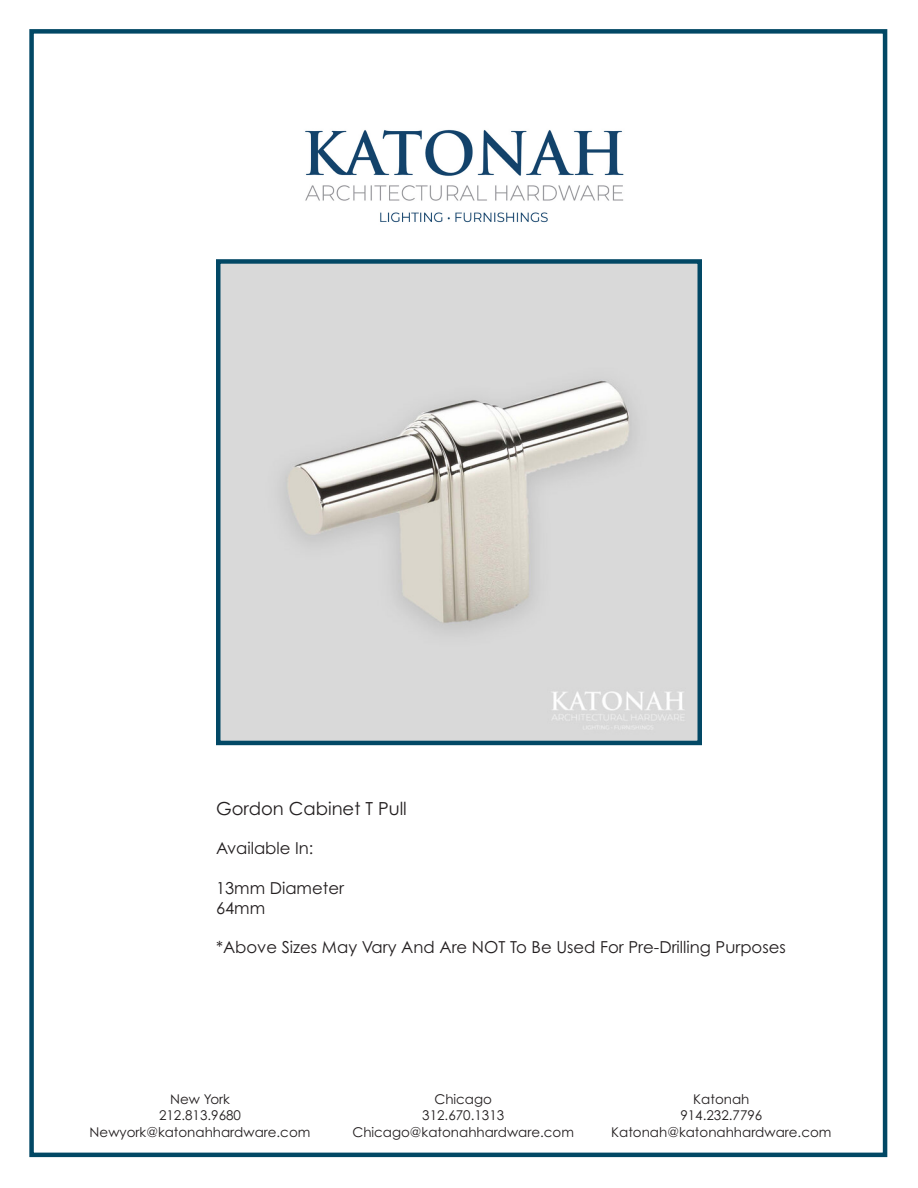
<style>
.page{position:relative;width:918px;height:1188px;background:#fff}
.page>*{position:absolute;margin:0;border:0;box-sizing:border-box;transform-origin:0 0}
.t1{font:18px "Century Gothic Pro";color:#231f20}
.t2{font:16.5px "Century Gothic Pro";color:#231f20}
.t3{font:13.5px "Century Gothic Pro";color:#231f20}
</style>
<div class="page">
<div style="left:29px;top:29px;width:858px;height:1128px;border:4px solid #024865"></div>
<img style="left:221px;top:264px;width:476px;height:476px">
<div style="left:216px;top:259px;width:486px;height:486px;border:4px solid #024865"></div>
<img style="left:305px;top:129px;width:319px;height:94px">
<p class="t1" style="left:216px;top:797px;width:192px">Gordon Cabinet T Pull</p>
<p class="t2" style="left:216px;top:838px;width:99px">Available In:</p>
<p class="t2" style="left:216px;top:878px;width:130px">13mm Diameter</p>
<p class="t2" style="left:216px;top:898px;width:51px">64mm</p>
<p class="t2" style="left:216px;top:937px;width:571px">*Above Sizes May Vary And Are NOT To Be Used For Pre-Drilling Purposes</p>
<p class="t3" style="left:170px;top:1091px;width:61px">New York</p>
<p class="t3" style="left:159px;top:1107px;width:83px">212.813.9680</p>
<p class="t3" style="left:90px;top:1123px;width:222px">Newyork@katonahhardware.com</p>
<p class="t3" style="left:434px;top:1091px;width:59px">Chicago</p>
<p class="t3" style="left:422px;top:1107px;width:83px">312.670.1313</p>
<p class="t3" style="left:352px;top:1123px;width:223px">Chicago@katonahhardware.com</p>
<p class="t3" style="left:693px;top:1091px;width:58px">Katonah</p>
<p class="t3" style="left:680px;top:1107px;width:83px">914.232.7796</p>
<p class="t3" style="left:611px;top:1123px;width:222px">Katonah@katonahhardware.com</p>
</div>
